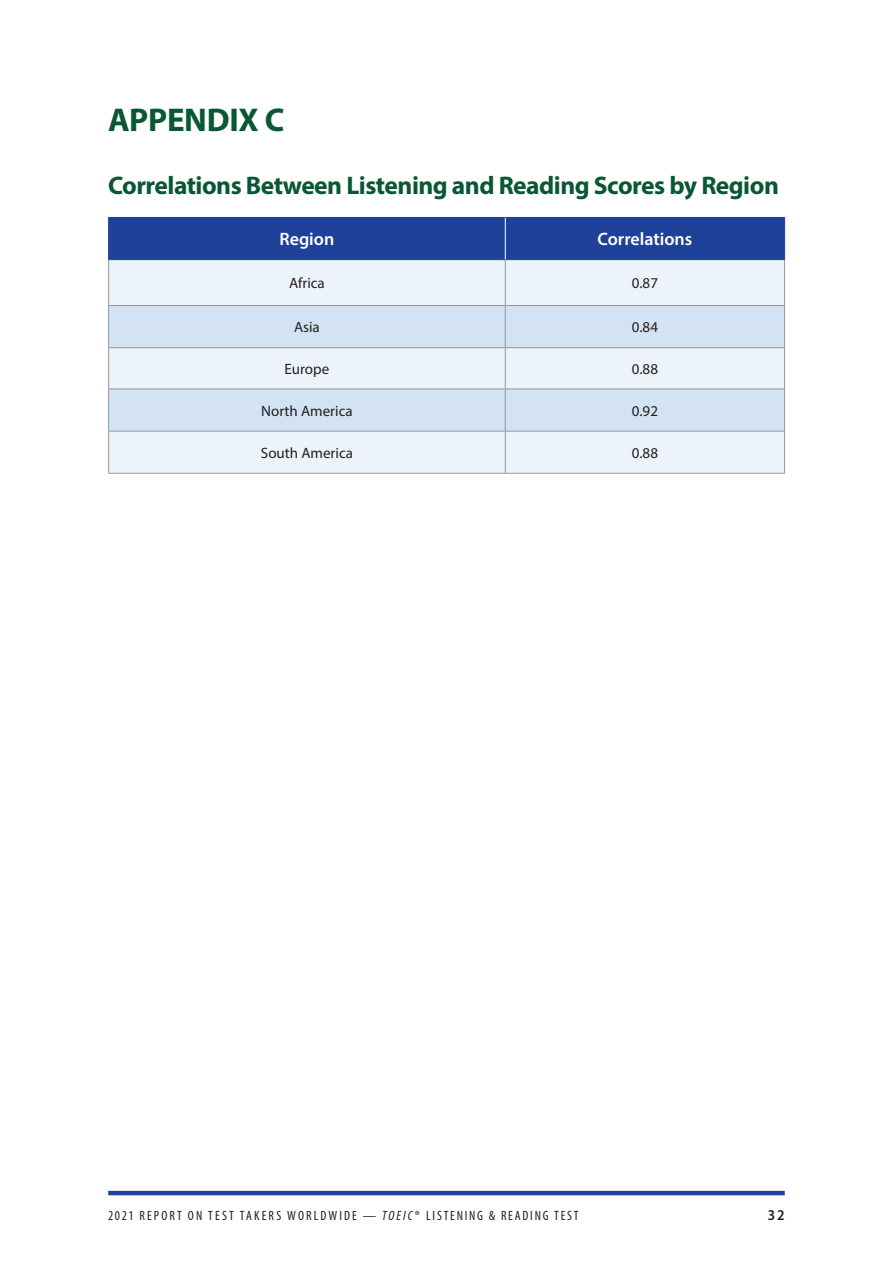
<style>
.page{position:relative;width:893px;height:1263px;background:#fff}
.page>*{position:absolute;margin:0;border:0;box-sizing:border-box;transform-origin:0 0}
.t1{font:700 33px "Myriad Pro";letter-spacing:-.01em;color:#0a5734}
.t2{font:700 25.5px "Myriad Pro";letter-spacing:-.02em;color:#0a5734}
.t3{font:600 18px "Myriad Pro";color:#fff}
.t4{font:15px "Myriad Pro";color:#231f20}
.t5{font:600 semi-condensed 15px "Myriad Pro";color:#231f20}
.t6{font:condensed 13.5px "Myriad Pro";letter-spacing:.14em;color:#231f20}
.s1{font-style:italic}
</style>
<div class="page">
<hr style="left:108px;top:1191px;width:677px;height:4px;background:#20419a">
<div style="left:109px;top:218px;width:675px;height:41px;background:#20419a"></div>
<div style="left:109px;top:260px;width:675px;height:213px;background:#edf3fa"></div>
<svg style="left:109px;top:306px;width:675px;height:125px;background:#dbe7f5"></svg>
<hr style="left:108px;top:260px;width:1px;height:45px;background:#939598">
<hr style="left:505px;top:260px;width:1px;height:45px;background:#939598">
<hr style="left:784px;top:260px;width:1px;height:45px;background:#939598">
<hr style="left:108px;top:305px;width:397px;height:1px;background:#939598">
<hr style="left:108px;top:306px;width:1px;height:41px;background:#939598">
<hr style="left:505px;top:305px;width:280px;height:1px;background:#939598">
<hr style="left:505px;top:306px;width:1px;height:41px;background:#939598">
<hr style="left:784px;top:306px;width:1px;height:41px;background:#939598">
<hr style="left:108px;top:347px;width:397px;height:1px;background:#939598">
<hr style="left:108px;top:348px;width:1px;height:41px;background:#939598">
<hr style="left:505px;top:347px;width:280px;height:1px;background:#939598">
<hr style="left:505px;top:348px;width:1px;height:41px;background:#939598">
<hr style="left:784px;top:348px;width:1px;height:41px;background:#939598">
<hr style="left:108px;top:389px;width:397px;height:1px;background:#939598">
<hr style="left:108px;top:389px;width:1px;height:42px;background:#939598">
<hr style="left:505px;top:389px;width:280px;height:1px;background:#939598">
<hr style="left:505px;top:389px;width:1px;height:42px;background:#939598">
<hr style="left:784px;top:389px;width:1px;height:42px;background:#939598">
<hr style="left:108px;top:431px;width:397px;height:1px;background:#939598">
<hr style="left:108px;top:431px;width:1px;height:42px;background:#939598">
<hr style="left:505px;top:431px;width:280px;height:1px;background:#939598">
<hr style="left:505px;top:431px;width:1px;height:42px;background:#939598">
<hr style="left:784px;top:431px;width:1px;height:42px;background:#939598">
<hr style="left:108px;top:473px;width:397px;height:1px;background:#939598">
<hr style="left:505px;top:473px;width:280px;height:1px;background:#939598">
<hr style="left:108px;top:217px;width:397px;height:1px;background:#20419a">
<hr style="left:108px;top:218px;width:1px;height:41px;background:#20419a">
<hr style="left:108px;top:259px;width:397px;height:1px;background:#20419a">
<hr style="left:505px;top:217px;width:280px;height:1px;background:#20419a">
<hr style="left:784px;top:218px;width:1px;height:41px;background:#20419a">
<hr style="left:505px;top:259px;width:280px;height:1px;background:#20419a">
<hr style="left:505px;top:218px;width:1px;height:41px;background:#fff">
<h1 class="t1" style="left:108px;top:99px;width:178px">APPENDIX C</h1>
<h2 class="t2" style="left:108px;top:169px;width:672px">Correlations Between Listening and Reading Scores by Region</h2>
<p class="t3" style="left:279px;top:228px;width:56px">Region</p>
<p class="t3" style="left:597px;top:228px;width:96px">Correlations</p>
<p class="t4" style="left:289px;top:274px;width:37px">Africa</p>
<p class="t4" style="left:632px;top:274px;width:28px">0.87</p>
<p class="t4" style="left:294px;top:318px;width:27px">Asia</p>
<p class="t4" style="left:632px;top:318px;width:28px">0.84</p>
<p class="t4" style="left:285px;top:360px;width:46px">Europe</p>
<p class="t4" style="left:632px;top:360px;width:28px">0.88</p>
<p class="t4" style="left:261px;top:401px;width:93px">North America</p>
<p class="t4" style="left:632px;top:401px;width:28px">0.92</p>
<p class="t4" style="left:261px;top:443px;width:94px">South America</p>
<p class="t4" style="left:632px;top:443px;width:28px">0.88</p>
<p class="t6" style="left:108px;top:1207px;width:472px">2021 REPORT ON TEST TAKERS WORLDWIDE — <span class="s1">TOEIC</span>® LISTENING &amp; READING TEST</p>
<p class="t5" style="left:768px;top:1205px;width:18px">32</p>
</div>
